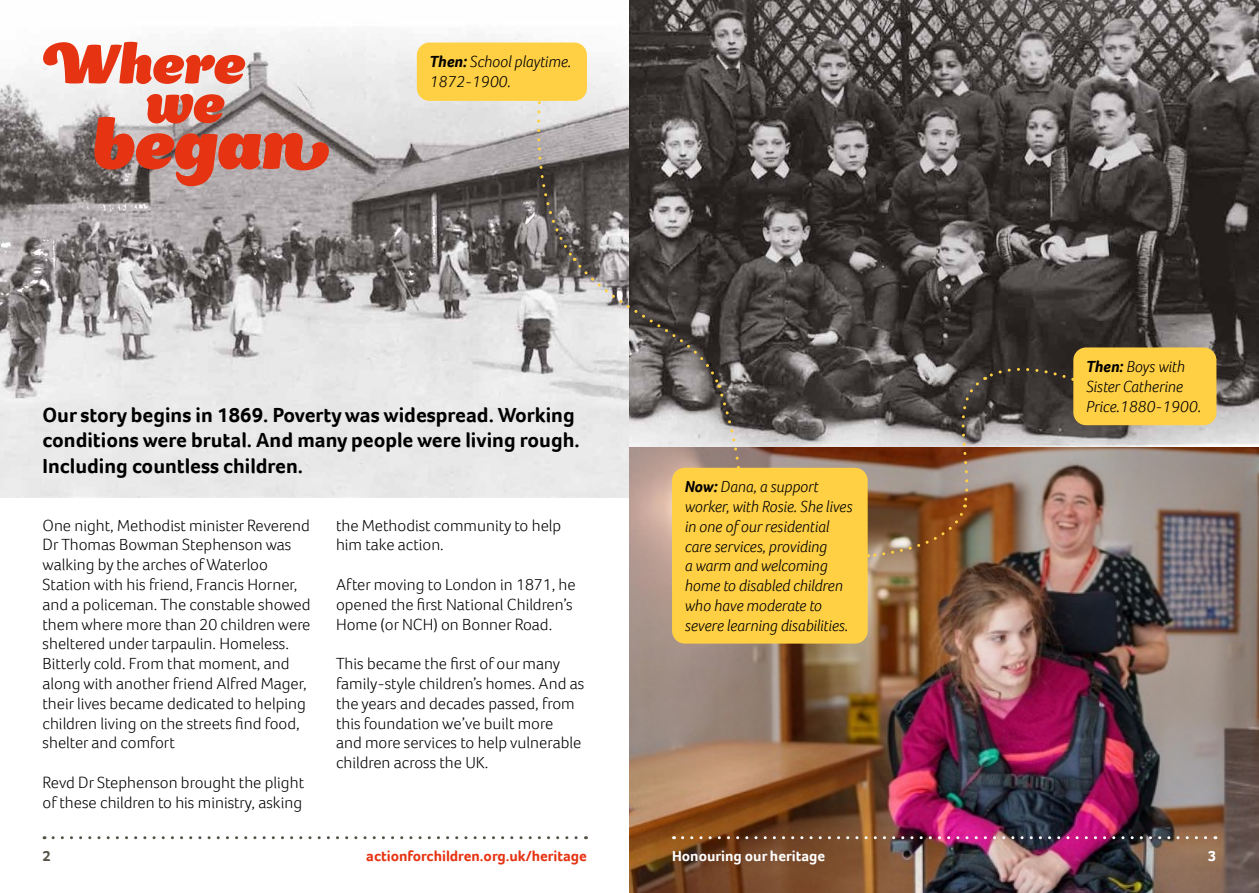
<style>
.page{position:relative;width:1259px;height:893px;background:#fff}
.page>*{position:absolute;margin:0;border:0;box-sizing:border-box;transform-origin:0 0}
.t1{font:italic 800 67.5px "Appetite Pro";color:#e63312}
.t2{font:italic 800 54px/39.3px "Appetite Pro";color:#e63312}
.t3{font:700 21px/25.2px "Foco";color:#000}
.t4{font:300 16.5px/19.8px "Foco";color:#000}
.t5{font:italic 300 16.5px/19.8px "Foco";color:#000}
.t6{font:700 15px "Foco";color:#e63312}
.t7{font:700 15px "Foco";color:#fff}
.t8{font:700 15px "Foco";color:#565247}
.s1{font-weight:700}
</style>
<div class="page">
<img style="left:0;top:33px;width:629px;height:464px">
<img style="left:629px;top:0;width:630px;height:893px">
<div style="left:672px;top:468px;width:195px;height:176px;background:#ffd044;border-radius:13px"></div>
<img style="left:867px;top:361px;width:224px;height:198px">
<div style="left:1073px;top:347px;width:143px;height:78px;background:#ffd044;border-radius:13px"></div>
<div style="left:417px;top:43px;width:170px;height:58px;background:#ffd044;border-radius:13px"></div>
<svg style="left:536px;top:92px;width:206px;height:385px;background:#8a8581"></svg>
<svg style="left:53px;top:836px;width:533px;height:3px"></svg>
<img style="left:682px;top:836px;width:534px;height:3px">
<h2 class="t2" style="left:145px;top:48px;width:101px;text-indent:-103px">Where we</h2>
<h1 class="t1" style="left:93px;top:102px;width:238px">began</h1>
<p class="t5" style="left:429px;top:51px;width:143px"><span class="s1">Then:</span> School playtime.<br>1872-1900.</p>
<p class="t3" style="left:43px;top:402px;width:538px">Our story begins in 1869. Poverty was widespread. Working conditions were brutal. And many people were living rough.<br>Including countless children.</p>
<p class="t4" style="left:43px;top:515px;width:269px">One night, Methodist minister Reverend Dr Thomas Bowman Stephenson was walking by the arches of Waterloo Station with his friend, Francis Horner, and a policeman. The constable showed them where more than 20 children were sheltered under tarpaulin. Homeless.<br>Bitterly cold. From that moment, and along with another friend Alfred Mager, their lives became dedicated to helping children living on the streets find food, shelter and comfort</p>
<p class="t4" style="left:43px;top:772px;width:263px">Revd Dr Stephenson brought the plight of these children to his ministry, asking</p>
<p class="t4" style="left:336px;top:515px;width:227px">the Methodist community to help him take action.</p>
<p class="t4" style="left:336px;top:574px;width:241px">After moving to London in 1871, he opened the first National Children’s<br>Home (or NCH) on Bonner Road.</p>
<p class="t4" style="left:336px;top:653px;width:250px">This became the first of our many family-style children’s homes. And as the years and decades passed, from this foundation we’ve built more<br>and more services to help vulnerable children across the UK.</p>
<p class="t5" style="left:685px;top:477px;width:169px"><span class="s1">Now:</span> Dana, a support worker, with Rosie. She lives in one of our residential care services, providing<br>a warm and welcoming home to disabled children who have moderate to severe learning disabilities.</p>
<p class="t5" style="left:1086px;top:356px;width:116px"><span class="s1">Then:</span> Boys with<br>Sister Catherine<br>Price.1880-1900.</p>
<p class="t8" style="left:43px;top:846px;width:10px">2</p>
<p class="t6" style="left:366px;top:846px;width:222px">actionforchildren.org.uk/heritage</p>
<p class="t7" style="left:672px;top:846px;width:155px">Honouring our heritage</p>
<p class="t7" style="left:1208px;top:846px;width:10px">3</p>
</div>
